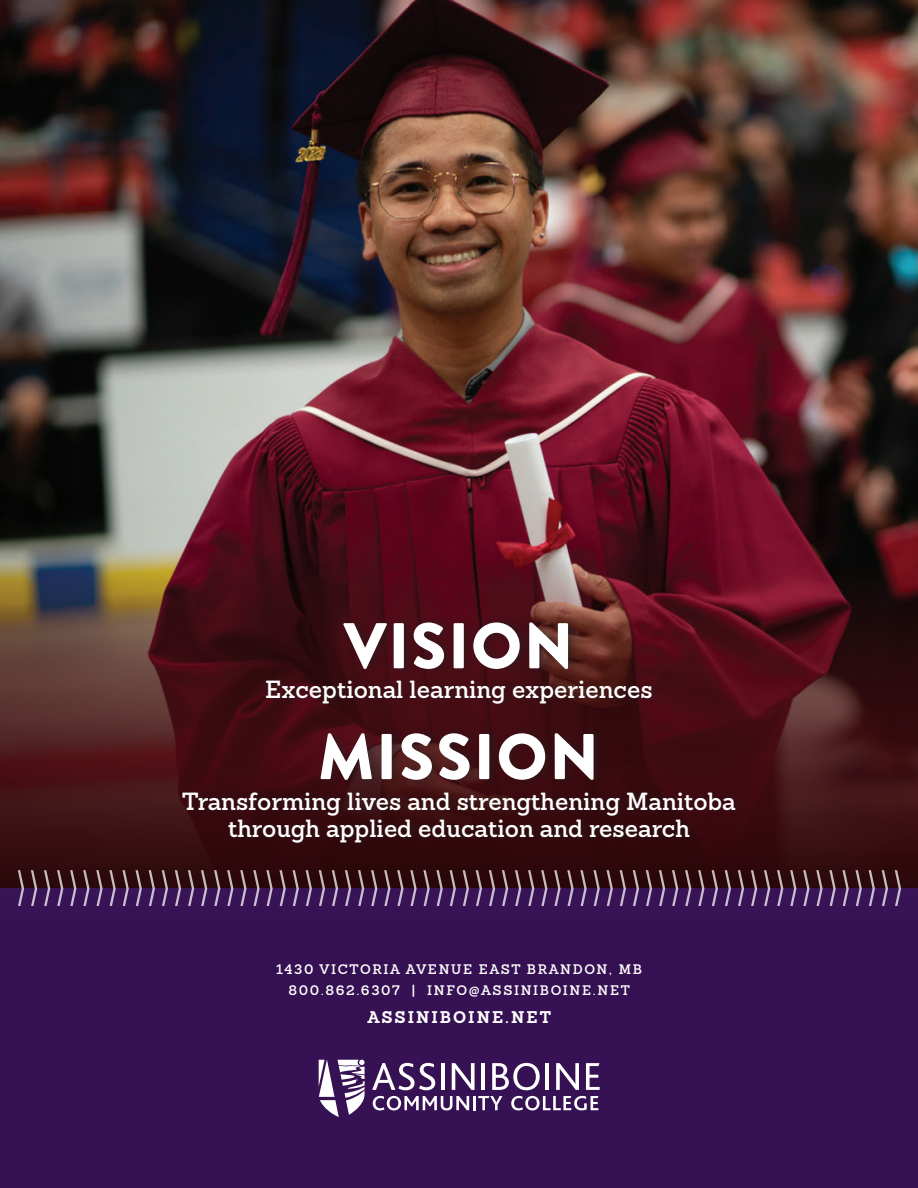
<style>
.page{position:relative;width:918px;height:1188px;background:#fff}
.page>*{position:absolute;margin:0;border:0;box-sizing:border-box;transform-origin:0 0}
.t1{font:900 64.5px "Brandon Text";letter-spacing:.03em;color:#fff}
.t2{font:600 24.15px/27.5px "Sanchez";color:#fff;text-align:center}
.t3{font:700 16.5px "Sanchez";letter-spacing:.12em;color:#fff}
.t4{font:600 13.5px/21px "Sanchez";letter-spacing:.12em;color:#fff;text-align:center}
</style>
<div class="page">
<img style="left:0;top:0;width:918px;height:492px">
<svg style="left:0;top:492px;width:918px;height:396px;background:#4e1c21"></svg>
<div style="left:0;top:888px;width:918px;height:300px;background:#361153"></div>
<svg style="left:372px;top:1063px;width:63px;height:27px"></svg>
<hr style="left:441px;top:1063px;width:4px;height:27px;background:#fff">
<svg style="left:452px;top:1063px;width:23px;height:27px"></svg>
<hr style="left:482px;top:1063px;width:3px;height:27px;background:#fff">
<svg style="left:492px;top:1063px;width:48px;height:27px"></svg>
<hr style="left:545px;top:1063px;width:4px;height:27px;background:#fff">
<svg style="left:556px;top:1063px;width:23px;height:27px"></svg>
<svg style="left:586px;top:1063px;width:14px;height:27px"></svg>
<svg style="left:373px;top:1096px;width:96px;height:14px"></svg>
<hr style="left:473px;top:1096px;width:3px;height:14px;background:#fff">
<svg style="left:478px;top:1096px;width:24px;height:14px"></svg>
<svg style="left:511px;top:1096px;width:87px;height:14px"></svg>
<svg style="left:319px;top:1060px;width:46px;height:57px"></svg>
<div style="left:341px;top:615px;width:239px;height:62px;background:#231f20;opacity:.5"></div>
<div style="left:264px;top:674px;width:399px;height:38px;background:#231f20;opacity:.5"></div>
<div style="left:318px;top:726px;width:288px;height:61px;background:#231f20;opacity:.5"></div>
<div style="left:180px;top:785px;width:567px;height:66px;background:#350b0f"></div>
<svg style="left:7px;top:870px;width:895px;height:36px"></svg>
<h1 class="t1" style="left:343px;top:600px;width:231px">VISION</h1>
<p class="t2" style="left:265px;top:676px;width:389px">Exceptional learning experiences</p>
<h1 class="t1" style="left:318px;top:711px;width:282px">MISSION</h1>
<p class="t2" style="left:182px;top:787px;width:555px">Transforming lives and strengthening Manitoba through applied education and research</p>
<p class="t4" style="left:276px;top:959px;width:367px">1430 VICTORIA AVENUE EAST BRANDON, MB<br>800.862.6307 | INFO@ASSINIBOINE.NET</p>
<p class="t3" style="left:367px;top:1006px;width:185px">ASSINIBOINE.NET</p>
</div>
